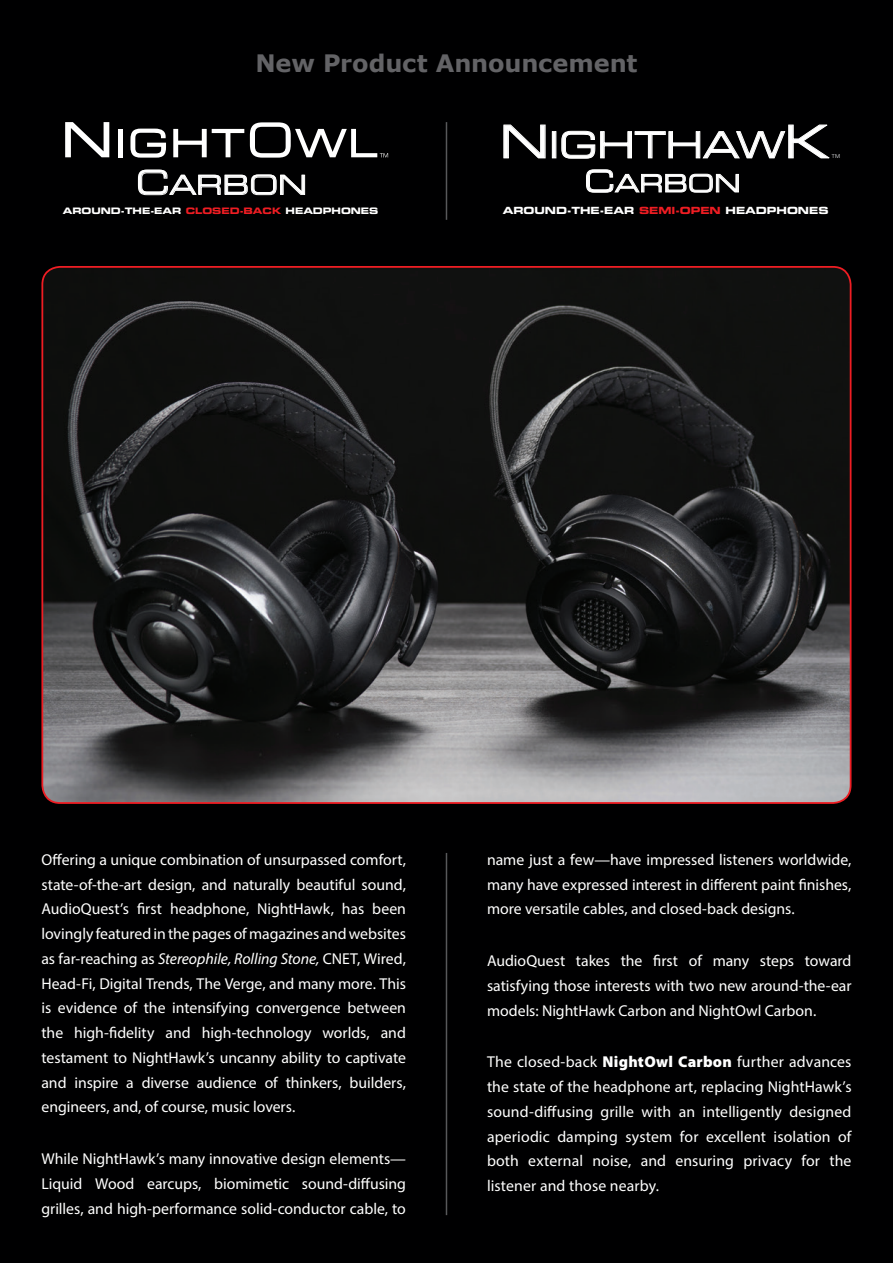
<style>
.page{position:relative;width:893px;height:1263px;background:#000001}
.page>*{position:absolute;margin:0;border:0;box-sizing:border-box;transform-origin:0 0}
.Feature_Callouts{font:36.3px "Eurostile Extended Two SC800";letter-spacing:-.01em;color:#fff}
.Feature_Callouts-2{font:26.55px "Eurostile Extended Two SC800";color:#fff}
.Feature_Callouts-3{font:24.3px "Eurostile Extended Two SC800";color:#fff}
.t1{font:700 24px "Verdana";letter-spacing:-.005em;color:#636366}
.Educational_page{font:15.75px/24.8px "Myriad Pro";color:#fff;text-align:justify}
.Feature_Callouts-4{font:9.9px "Eurostile Bold Extended Two";letter-spacing:-.005em;color:#fff}
.Feature_Callouts-5{font:8.85px "Eurostile Bold Extended Two";letter-spacing:-.005em;color:#fff}
.Feature_Callouts-6{font:5.25px "Eurostile";color:#d1d2d4}
.s1{font-size:33.15px}
.s2{color:#ee1d23}
.s3{font-size:45.45px}
.s4{font-size:30.3px}
.s5{font-style:italic}
.s6{font-weight:900}
</style>
<div class="page">
<img style="left:42px;top:267px;width:809px;height:536px">
<hr style="left:446px;top:853px;width:1px;height:362px;background:#57585a">
<hr style="left:446px;top:122px;width:1px;height:98px;background:#57585a">
<svg style="left:503px;top:124px;width:43px;height:34px"></svg>
<div style="left:552px;top:131px;width:4px;height:27px;border:1px solid #fff"></div>
<svg style="left:561px;top:124px;width:269px;height:35px"></svg>
<svg style="left:586px;top:169px;width:153px;height:24px"></svg>
<svg style="left:138px;top:169px;width:167px;height:26px"></svg>
<svg style="left:65px;top:122px;width:44px;height:35px"></svg>
<div style="left:118px;top:129px;width:5px;height:28px;background:#fff"></div>
<svg style="left:130px;top:129px;width:36px;height:29px"></svg>
<svg style="left:173px;top:129px;width:71px;height:28px"></svg>
<svg style="left:250px;top:122px;width:138px;height:36px"></svg>
<p class="t1" style="left:255px;top:47px;width:384px">New Product Announcement</p>
<p class="Feature_Callouts-2" style="left:136px;top:167px;width:168px"><span class="s1">C</span>ARBON</p>
<p class="Feature_Callouts-5" style="left:63px;top:205px;width:317px">AROUND-THE-EAR <span class="s2">CLOSED-BACK</span> HEADPHONES</p>
<p class="Feature_Callouts" style="left:500px;top:120px;width:331px"><span class="s3">N</span>IGHTHAW<span class="s3">K</span></p>
<p class="Feature_Callouts-6" style="left:832px;top:153px;width:10px">TM</p>
<p class="Feature_Callouts-3" style="left:584px;top:167px;width:154px"><span class="s4">C</span>ARBON</p>
<p class="Feature_Callouts-4" style="left:503px;top:203px;width:327px">AROUND-THE-EAR <span class="s2">SEMI-OPEN</span> HEADPHONES</p>
<p class="Educational_page" style="left:41px;top:847px;width:366px">Offering a unique combination of unsurpassed comfort, state-of-the-art design, and naturally beautiful sound, AudioQuest’s first headphone, NightHawk, has been lovingly featured in the pages of magazines and websites as far-reaching as <span class="s5">Stereophile, Rolling Stone,</span> CNET, Wired, Head-Fi, Digital Trends, The Verge, and many more. This is evidence of the intensifying convergence between the high-fidelity and high-technology worlds, and testament to NightHawk’s uncanny ability to captivate and inspire a diverse audience of thinkers, builders, engineers, and, of course, music lovers.</p>
<p class="Educational_page" style="left:41px;top:1146px;width:366px">While NightHawk’s many innovative design elements— Liquid Wood earcups, biomimetic sound-diffusing grilles, and high-performance solid-conductor cable, to</p>
<p class="Educational_page" style="left:487px;top:847px;width:366px">name just a few—have impressed listeners worldwide, many have expressed interest in different paint finishes, more versatile cables, and closed-back designs.</p>
<p class="Educational_page" style="left:487px;top:948px;width:366px">AudioQuest takes the first of many steps toward satisfying those interests with two new around-the-ear models: NightHawk Carbon and NightOwl Carbon.</p>
<p class="Educational_page" style="left:487px;top:1049px;width:366px">The closed-back <span class="s6">NightOwl Carbon</span> further advances the state of the headphone art, replacing NightHawk’s sound-diffusing grille with an intelligently designed aperiodic damping system for excellent isolation of both external noise, and ensuring privacy for the listener and those nearby.</p>
</div>
